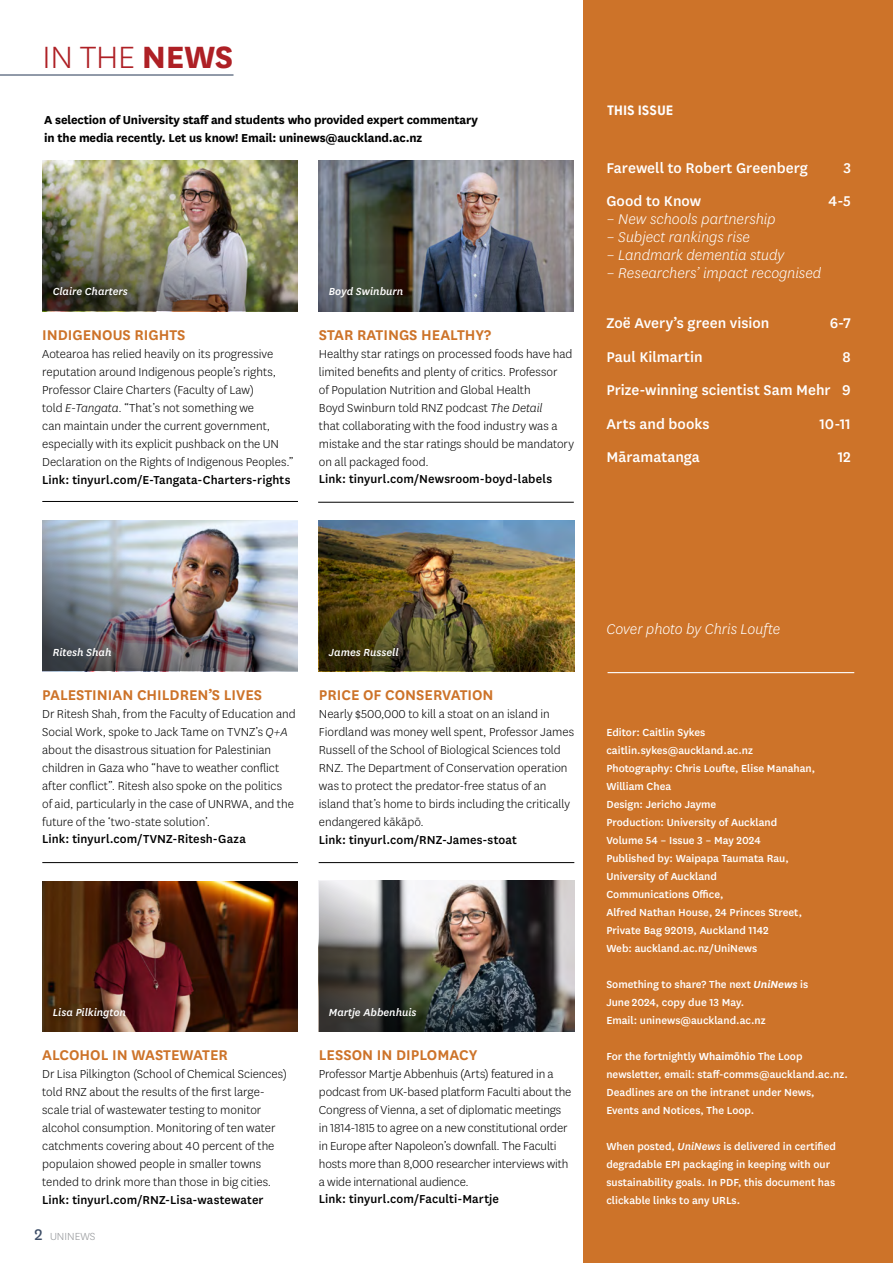
<style>
.page{position:relative;width:893px;height:1263px;background:#fff}
.page>*{position:absolute;margin:0;border:0;box-sizing:border-box;transform-origin:0 0}
.t1{font:300 36px "National";color:#ae2025}
.t2{font:500 16.5px/33.5px "National";color:#fff;text-align:justify}
.t3{font:600 16.5px "National";color:#cd7329}
.t4{font:italic 300 16.5px "National";letter-spacing:-.005em;color:#fff}
.t5{font:300 13.5px/18px "National";letter-spacing:-.005em;color:#000}
.t6{font:500 13.5px "National";letter-spacing:.005em;color:#000}
.t7{font:700 13.5px/18px "National";letter-spacing:-.01em;color:#000}
.t8{font:13.5px "Solomon Sans Bold";letter-spacing:.01em;color:#fff}
.t9{font:500 12px/18px "National";color:#fff}
.t10{font:italic 500 12px "National";color:#fff}
.t11{font:300 12px "National";color:#939598}
.s1{font-weight:700}
.s2{font-style:italic}
.s3{font-weight:400;font-size:18px;color:#3d4d67}
.s4{font-weight:600;font-style:italic}
.s5{font-weight:600}
</style>
<div class="page">
<img style="left:42px;top:881px;width:256px;height:151px">
<img style="left:318px;top:160px;width:256px;height:151px">
<div style="left:46px;top:1000px;width:87px;height:26px;background:#000;opacity:.75"></div>
<hr style="left:42px;top:501px;width:256px;height:1px;background:#000">
<hr style="left:318px;top:502px;width:256px;height:1px;background:#000">
<hr style="left:42px;top:862px;width:256px;height:1px;background:#000">
<hr style="left:319px;top:862px;width:255px;height:1px;background:#000">
<div style="left:584px;top:0;width:309px;height:1263px;background:#cd7329"></div>
<hr style="left:608px;top:672px;width:246px;height:1px;background:#fff">
<img style="left:43px;top:520px;width:255px;height:151px">
<img style="left:319px;top:520px;width:255px;height:151px">
<img style="left:42px;top:160px;width:256px;height:151px">
<div style="left:46px;top:279px;width:89px;height:24px;background:#000;opacity:.75"></div>
<img style="left:319px;top:881px;width:256px;height:150px">
<hr style="left:0;top:74px;width:233px;height:2px;background:#3d4d67">
<h1 class="t1" style="left:43px;top:34px;width:192px">IN THE <span class="s1">NEWS</span></h1>
<p class="t7" style="left:44px;top:110px;width:435px">A selection of University staff and students who provided expert commentary in the media recently. Let us know! Email: uninews@auckland.ac.nz</p>
<p class="t10" style="left:53px;top:284px;width:77px">Claire Charters</p>
<p class="t3" style="left:42px;top:324px;width:145px">INDIGENOUS RIGHTS</p>
<p class="t5" style="left:42px;top:345px;width:253px">Aotearoa has relied heavily on its progressive reputation around Indigenous people’s rights, Professor Claire Charters (Faculty of Law)<br>told <span class="s2">E-Tangata</span>. “That’s not something we<br>can maintain under the current government, especially with its explicit pushback on the UN Declaration on the Rights of Indigenous Peoples.”</p>
<p class="t6" style="left:42px;top:471px;width:250px">Link: tinyurl.com/E-Tangata-Charters-rights</p>
<p class="t10" style="left:329px;top:284px;width:76px">Boyd Swinburn</p>
<p class="t3" style="left:319px;top:324px;width:174px">STAR RATINGS HEALTHY?</p>
<p class="t5" style="left:319px;top:345px;width:257px">Healthy star ratings on processed foods have had limited benefits and plenty of critics. Professor<br>of Population Nutrition and Global Health<br>Boyd Swinburn told RNZ podcast <span class="s2">The Detail<br></span>that collaborating with the food industry was a mistake and the star ratings should be mandatory on all packaged food.</p>
<p class="t6" style="left:319px;top:469px;width:235px">Link: tinyurl.com/Newsroom-boyd-labels</p>
<p class="t8" style="left:608px;top:102px;width:67px">THIS ISSUE</p>
<p class="t2" style="left:606px;top:150px;width:203px">Farewell to Robert Greenberg</p>
<p class="t2" style="left:843px;top:150px;width:9px">3</p>
<p class="t2" style="left:606px;top:183px;width:96px">Good to Know</p>
<p class="t2" style="left:829px;top:183px;width:24px">4-5</p>
<p class="t4" style="left:606px;top:209px;width:171px">– New schools partnership</p>
<p class="t4" style="left:606px;top:227px;width:145px">– Subject rankings rise</p>
<p class="t4" style="left:606px;top:245px;width:180px">– Landmark dementia study</p>
<p class="t4" style="left:606px;top:263px;width:217px">– Researchers’ impact recognised</p>
<p class="t2" style="left:606px;top:305px;width:165px">Zoë Avery’s green vision</p>
<p class="t2" style="left:830px;top:305px;width:23px">6-7</p>
<p class="t2" style="left:606px;top:339px;width:98px">Paul Kilmartin</p>
<p class="t2" style="left:606px;top:339px;width:246px;text-indent:236px">8<br>Prize-winning scientist Sam Mehr 9<br>Arts and books</p>
<p class="t2" style="left:820px;top:406px;width:33px">10-11</p>
<p class="t2" style="left:606px;top:439px;width:95px">Māramatanga</p>
<p class="t2" style="left:838px;top:439px;width:15px">12</p>
<p class="t10" style="left:53px;top:645px;width:60px">Ritesh Shah</p>
<p class="t10" style="left:329px;top:645px;width:71px">James Russell</p>
<p class="t3" style="left:42px;top:684px;width:221px">PALESTINIAN CHILDREN’S LIVES</p>
<p class="t5" style="left:42px;top:705px;width:255px">Dr Ritesh Shah, from the Faculty of Education and Social Work, spoke to Jack Tame on TVNZ’s <span class="s2">Q+A </span>about the disastrous situation for Palestinian children in Gaza who “have to weather conflict after conflict”. Ritesh also spoke on the politics<br>of aid, particularly in the case of UNRWA, and the future of the ‘two-state solution’.</p>
<p class="t6" style="left:42px;top:829px;width:205px">Link: tinyurl.com/TVNZ-Ritesh-Gaza</p>
<p class="t3" style="left:319px;top:684px;width:176px">PRICE OF CONSERVATION</p>
<p class="t5" style="left:319px;top:705px;width:257px">Nearly $500,000 to kill a stoat on an island in Fiordland was money well spent, Professor James Russell of the School of Biological Sciences told RNZ. The Department of Conservation operation was to protect the predator-free status of an island that’s home to birds including the critically endangered kākāpō.</p>
<p class="t6" style="left:319px;top:831px;width:199px">Link: tinyurl.com/RNZ-James-stoat</p>
<p class="t10" style="left:53px;top:1004px;width:75px">Lisa Pilkington</p>
<p class="t3" style="left:42px;top:1044px;width:187px">ALCOHOL IN WASTEWATER</p>
<p class="t5" style="left:42px;top:1065px;width:246px">Dr Lisa Pilkington (School of Chemical Sciences) told RNZ about the results of the first large&shy;scale trial of wastewater testing to monitor alcohol consumption. Monitoring of ten water catchments covering about 40 percent of the populaion showed people in smaller towns tended to drink more than those in big cities.</p>
<p class="t6" style="left:42px;top:1191px;width:223px">Link: tinyurl.com/RNZ-Lisa-wastewater</p>
<p class="t11" style="left:34px;top:1229px;width:63px"><span class="s3">2</span> UNINEWS</p>
<p class="t10" style="left:329px;top:1004px;width:89px">Martje Abbenhuis</p>
<p class="t3" style="left:319px;top:1044px;width:160px">LESSON IN DIPLOMACY</p>
<p class="t5" style="left:319px;top:1065px;width:254px">Professor Martje Abbenhuis (Arts) featured in a podcast from UK-based platform Faculti about the Congress of Vienna, a set of diplomatic meetings in 1814-1815 to agree on a new constitutional order in Europe after Napoleon’s downfall. The Faculti hosts more than 8,000 researcher interviews with a wide international audience.</p>
<p class="t6" style="left:319px;top:1189px;width:182px">Link: tinyurl.com/Faculti-Martje</p>
<p class="t4" style="left:606px;top:619px;width:175px">Cover photo by Chris Loufte</p>
<p class="t9" style="left:606px;top:723px;width:210px">Editor: Caitlin Sykes caitlin.sykes@auckland.ac.nz<br>Photography: Chris Loufte, Elise Manahan,<br>William Chea<br>Design: Jericho Jayme<br>Production: University of Auckland<br>Volume 54 – Issue 3 – May 2024<br>Published by: Waipapa Taumata Rau,<br>University of Auckland<br>Communications Office,<br>Alfred Nathan House, 24 Princes Street,<br>Private Bag 92019, Auckland 1142<br>Web: auckland.ac.nz/UniNews</p>
<p class="t9" style="left:606px;top:975px;width:203px">Something to share? The next <span class="s4">UniNews</span> is<br>June 2024, copy due 13 May.<br>Email: uninews@auckland.ac.nz</p>
<p class="t9" style="left:606px;top:1047px;width:243px">For the fortnightly <span class="s5">Whaimōhio</span> The Loop newsletter, email: staff-comms@auckland.ac.nz.<br>Deadlines are on the intranet under News, Events and Notices, The Loop.</p>
<p class="t9" style="left:606px;top:1137px;width:231px">When posted, <span class="s2">UniNews</span> is delivered in certified degradable EPI packaging in keeping with our sustainability goals. In PDF, this document has clickable links to any URLs.</p>
</div>
